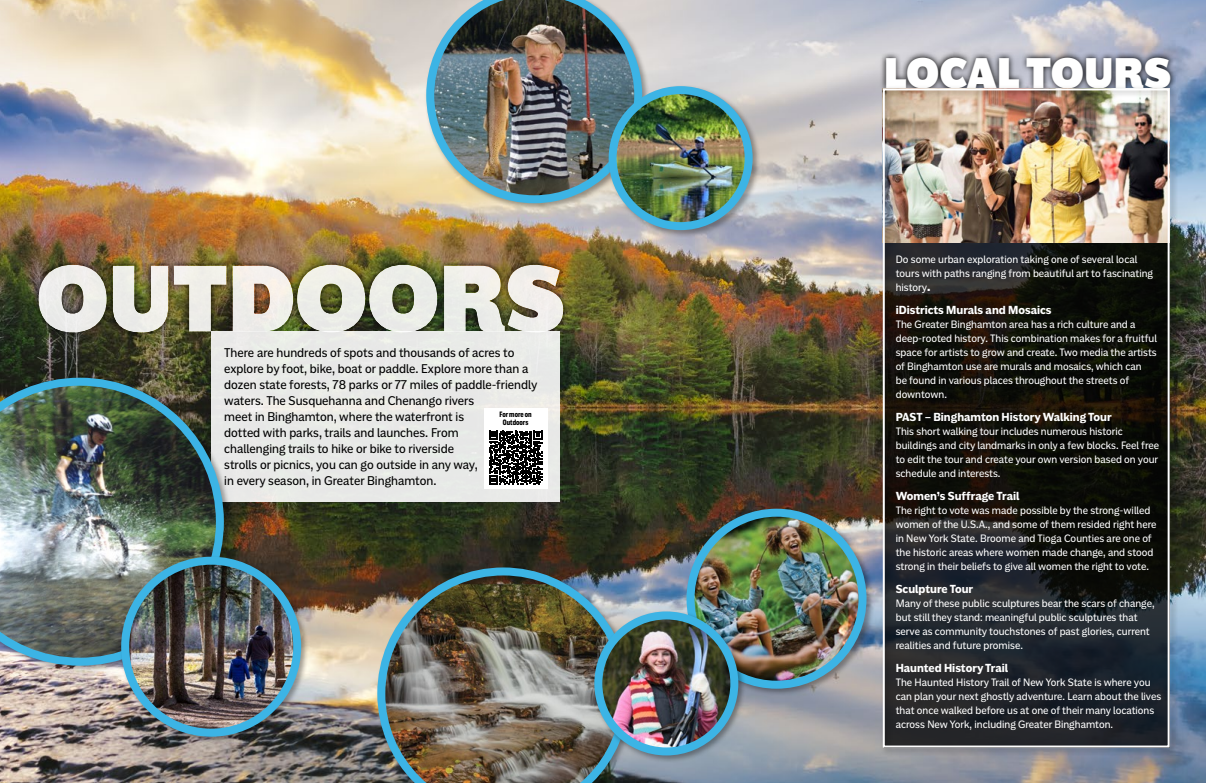
<style>
.page{position:relative;width:1206px;height:783px;background:#fff}
.page>*{position:absolute;margin:0;border:0;box-sizing:border-box;transform-origin:0 0}
.t1{font:900 97px "Americane";letter-spacing:.005em;color:#fff}
.t2{font:900 44px "Americane";letter-spacing:.015em;color:#fff}
.t3{font:13px/16px "Americane";color:#000}
.t4{font:700 12px "Americane";color:#fff}
.t5{font:11px/14px "Americane";color:#fff}
.t6{font:700 8px/8px "Americane Cond";color:#000;text-align:center}
.s1{font-weight:700;font-size:12px}
</style>
<div class="page">
<img style="left:0;top:0;width:1206px;height:783px">
<img style="left:32px;top:259px;width:538px;height:80px">
<svg style="left:879px;top:51px;width:297px;height:44px;background:#616269"></svg>
<div style="left:425px;top:0;width:225px;height:211px;background:#000;opacity:.35"></div>
<img style="left:426px;top:0;width:216px;height:203px">
<div style="left:607px;top:84px;width:154px;height:154px;background:#000;opacity:.35"></div>
<img style="left:613px;top:90px;width:136px;height:136px">
<div style="left:609px;top:86px;width:144px;height:144px;border:8px solid #3cb4e5;border-radius:50%"></div>
<div style="left:376px;top:565px;width:261px;height:218px;background:#000;opacity:.35"></div>
<img style="left:377px;top:567px;width:252px;height:216px">
<div style="left:880px;top:85px;width:298px;height:671px;background:#000;opacity:.35"></div>
<div style="left:883px;top:88px;width:287px;height:660px;border:2px solid #fff"></div>
<div style="left:685px;top:507px;width:190px;height:189px;background:#000;opacity:.35"></div>
<img style="left:691px;top:515px;width:172px;height:167px">
<div style="left:687px;top:509px;width:180px;height:180px;border:8px solid #3cb4e5;border-radius:50%"></div>
<div style="left:593px;top:609px;width:153px;height:154px;background:#000;opacity:.35"></div>
<div style="left:598px;top:615px;width:136px;height:136px;background:#000;opacity:.35"></div>
<img style="left:598px;top:615px;width:136px;height:136px;border-radius:68px">
<div style="left:594px;top:611px;width:144px;height:144px;border:8px solid #3cb4e5;border-radius:50%"></div>
<div style="left:212px;top:332px;width:348px;height:170px;background:#e8e9e7"></div>
<div style="left:484px;top:408px;width:64px;height:81px;background:#fff"></div>
<svg style="left:489px;top:431px;width:53px;height:53px"></svg>
<div style="left:0;top:376px;width:232px;height:297px;background:#000;opacity:.35"></div>
<img style="left:0;top:378px;width:224px;height:288px">
<div style="left:119px;top:555px;width:190px;height:189px;background:#000;opacity:.35"></div>
<img style="left:125px;top:563px;width:172px;height:170px">
<div style="left:121px;top:557px;width:180px;height:180px;border:8px solid #3cb4e5;border-radius:50%"></div>
<h1 class="t1" style="left:37px;top:241px;width:530px">OUTDOORS</h1>
<p class="t3" style="left:224px;top:344px;width:315px">There are hundreds of spots and thousands of acres to explore by foot, bike, boat or paddle. Explore more than a dozen state forests, 78 parks or 77 miles of paddle-friendly waters. The Susquehanna and Chenango rivers<br>meet in Binghamton, where the waterfront is<br>dotted with parks, trails and launches. From<br>challenging trails to hike or bike to riverside<br>strolls or picnics, you can go outside in any way,<br>in every season, in Greater Binghamton.</p>
<p class="t6" style="left:500px;top:410px;width:34px">For more on<br>Outdoors</p>
<h2 class="t2" style="left:884px;top:47px;width:289px">LOCAL TOURS</h2>
<p class="t5" style="left:896px;top:252px;width:259px">Do some urban exploration taking one of several local tours with paths ranging from beautiful art to fascinating history<span class="s1">.</span></p>
<p class="t4" style="left:896px;top:303px;width:157px">iDistricts Murals and Mosaics</p>
<p class="t5" style="left:896px;top:317px;width:263px">The Greater Binghamton area has a rich culture and a deep-rooted history. This combination makes for a fruitful space for artists to grow and create. Two media the artists of Binghamton use are murals and mosaics, which can<br>be found in various places throughout the streets of downtown.</p>
<p class="t4" style="left:896px;top:410px;width:218px">PAST – Binghamton History Walking Tour</p>
<p class="t5" style="left:896px;top:424px;width:265px">This short walking tour includes numerous historic buildings and city landmarks in only a few blocks. Feel free to edit the tour and create your own version based on your schedule and interests.</p>
<p class="t4" style="left:896px;top:489px;width:125px">Women’s Suffrage Trail</p>
<p class="t5" style="left:896px;top:503px;width:262px">The right to vote was made possible by the strong-willed women of the U.S.A., and some of them resided right here in New York State. Broome and Tioga Counties are one of the historic areas where women made change, and stood strong in their beliefs to give all women the right to vote.</p>
<p class="t4" style="left:896px;top:582px;width:79px">Sculpture Tour</p>
<p class="t5" style="left:896px;top:596px;width:260px">Many of these public sculptures bear the scars of change, but still they stand: meaningful public sculptures that serve as community touchstones of past glories, current realities and future promise.</p>
<p class="t4" style="left:896px;top:661px;width:114px">Haunted History Trail</p>
<p class="t5" style="left:896px;top:675px;width:267px">The Haunted History Trail of New York State is where you can plan your next ghostly adventure. Learn about the lives that once walked before us at one of their many locations across New York, including Greater Binghamton.</p>
</div>
